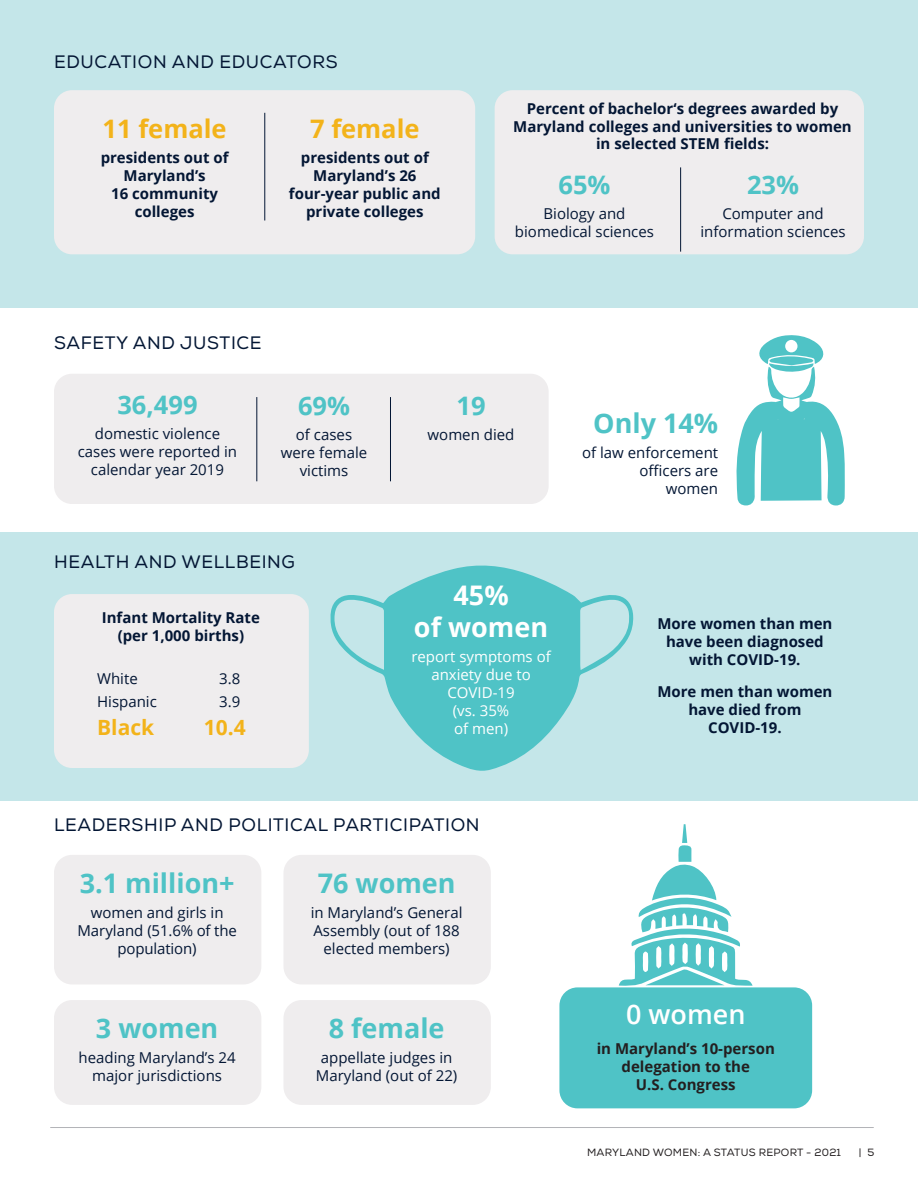
<style>
.page{position:relative;width:918px;height:1188px;background:#fff}
.page>*{position:absolute;margin:0;border:0;box-sizing:border-box;transform-origin:0 0}
.t1{font:700 27px "Open Sans";color:#4fc3c6}
.t2{font:700 27px/32.4px "Open Sans";color:#fff;text-align:center}
.t3{font:600 27px "Open Sans";color:#fff}
.t4{font:700 25.5px "Open Sans";color:#4fc3c6}
.t5{font:700 25.5px "Open Sans";color:#f3b31a}
.t6{font:700 21px "Open Sans";color:#f3b31a}
.BODY_TEXT{font:18px "Nexa";letter-spacing:.035em;color:#031634}
.t7{font:15px/18px "Open Sans";color:#031634;text-align:center}
.t8{font:700 15px/18px "Open Sans";color:#031634;text-align:center}
.t9{font:15px/18px "Open Sans";color:#fff;text-align:center}
.t10{font:700 15px/18px "Open Sans";color:#231f20;text-align:center}
.t11{font:10.5px "Nexa";letter-spacing:.02em;color:#231f20}
</style>
<div class="page">
<hr style="left:50px;top:1127px;width:824px;height:1px;background:#b2b3b7">
<div style="left:0;top:0;width:918px;height:800px;background:#c4e6e9"></div>
<div style="left:0;top:308px;width:918px;height:223px;background:#fff"></div>
<div style="left:54px;top:855px;width:207px;height:129px;background:#efedee;border-radius:18px"></div>
<div style="left:284px;top:855px;width:207px;height:129px;background:#efedee;border-radius:18px"></div>
<div style="left:54px;top:1000px;width:207px;height:105px;background:#efedee;border-radius:18px"></div>
<div style="left:284px;top:1000px;width:207px;height:105px;background:#efedee;border-radius:18px"></div>
<div style="left:559px;top:987px;width:253px;height:121px;background:#4fc3c6;border-radius:18px"></div>
<svg style="left:609px;top:824px;width:156px;height:164px"></svg>
<svg style="left:330px;top:565px;width:304px;height:206px;fill:#4fc3c6"></svg>
<div style="left:54px;top:594px;width:255px;height:174px;background:#efedee;border-radius:18px"></div>
<svg style="left:736px;top:335px;width:109px;height:171px"></svg>
<div style="left:54px;top:90px;width:421px;height:164px;background:#efedee;border-radius:18px"></div>
<div style="left:54px;top:374px;width:495px;height:130px;background:#efedee;border-radius:18px"></div>
<div style="left:495px;top:90px;width:369px;height:164px;background:#efedee;border-radius:18px"></div>
<hr style="left:264px;top:113px;width:1px;height:108px;background:#031634">
<hr style="left:680px;top:167px;width:1px;height:85px;background:#031634">
<hr style="left:256px;top:397px;width:1px;height:84px;background:#031634">
<hr style="left:390px;top:397px;width:1px;height:84px;background:#031634">
<p class="BODY_TEXT" style="left:54px;top:51px;width:285px">EDUCATION AND EDUCATORS</p>
<p class="t5" style="left:103px;top:111px;width:125px">11 female</p>
<p class="t8" style="left:101px;top:148px;width:129px">presidents out of<br>Maryland’s<br>16 community colleges</p>
<p class="t5" style="left:310px;top:111px;width:111px">7 female</p>
<p class="t8" style="left:289px;top:148px;width:153px">presidents out of<br>Maryland’s 26 four-year public and private colleges</p>
<p class="BODY_TEXT" style="left:54px;top:332px;width:209px">SAFETY AND JUSTICE</p>
<p class="t8" style="left:513px;top:100px;width:340px;line-height:17.2px">Percent of bachelor‘s degrees awarded by<br>Maryland colleges and universities to women in selected STEM fields:</p>
<p class="t4" style="left:558px;top:167px;width:54px">65%</p>
<p class="t7" style="left:515px;top:204px;width:141px">Biology and biomedical sciences</p>
<p class="t4" style="left:747px;top:167px;width:54px">23%</p>
<p class="t7" style="left:700px;top:204px;width:147px">Computer and information sciences</p>
<p class="t4" style="left:117px;top:387px;width:82px">36,499</p>
<p class="t7" style="left:78px;top:424px;width:161px">domestic violence cases were reported in calendar year 2019</p>
<p class="t4" style="left:298px;top:388px;width:54px">69%</p>
<p class="t7" style="left:281px;top:425px;width:88px">of cases were female victims</p>
<p class="BODY_TEXT" style="left:54px;top:551px;width:242px">HEALTH AND WELLBEING</p>
<p class="t8" style="left:102px;top:608px;width:160px">Infant Mortality Rate (per 1,000 births)</p>
<p class="t7" style="left:97px;top:669px;width:42px">White</p>
<p class="t7" style="left:219px;top:669px;width:23px">3.8</p>
<p class="t7" style="left:97px;top:692px;width:61px">Hispanic</p>
<p class="t7" style="left:219px;top:692px;width:23px">3.9</p>
<p class="t6" style="left:97px;top:713px;width:59px">Black</p>
<p class="t6" style="left:204px;top:713px;width:43px">10.4</p>
<p class="t4" style="left:456px;top:388px;width:31px">19</p>
<p class="t7" style="left:428px;top:425px;width:88px">women died</p>
<p class="t1" style="left:593px;top:404px;width:127px">Only 14%</p>
<p class="t7" style="left:582px;top:443px;width:138px;text-align:right">of law enforcement officers are<br>women</p>
<p class="t2" style="left:414px;top:578px;width:136px">45%<br>of women</p>
<p class="t9" style="left:411px;top:647px;width:141px">report symptoms of anxiety due to<br>COVID-19</p>
<p class="t9" style="left:453px;top:701px;width:58px;text-align:left">(vs. 35% of men)</p>
<p class="t8" style="left:657px;top:615px;width:177px">More women than men have been diagnosed with COVID-19.</p>
<p class="t8" style="left:657px;top:682px;width:177px">More men than women have died from<br>COVID-19.</p>
<p class="BODY_TEXT" style="left:54px;top:814px;width:427px">LEADERSHIP AND POLITICAL PARTICIPATION</p>
<p class="t1" style="left:80px;top:864px;width:156px">3.1 million+</p>
<p class="t7" style="left:77px;top:903px;width:161px">women and girls in<br>Maryland (51.6% of the population)</p>
<p class="t1" style="left:96px;top:1009px;width:124px">3 women</p>
<p class="t7" style="left:79px;top:1048px;width:159px">heading Maryland’s 24 major jurisdictions</p>
<p class="t1" style="left:318px;top:864px;width:139px">76 women</p>
<p class="t7" style="left:311px;top:903px;width:153px">in Maryland’s General<br>Assembly (out of 188 elected members)</p>
<p class="t1" style="left:329px;top:1009px;width:117px">8 female</p>
<p class="t7" style="left:316px;top:1048px;width:143px">appellate judges in<br>Maryland (out of 22)</p>
<p class="t3" style="left:626px;top:996px;width:121px">0 women</p>
<p class="t10" style="left:597px;top:1039px;width:180px">in Maryland’s 10-person delegation to the<br>U.S. Congress</p>
<p class="t11" style="left:587px;top:1146px;width:255px">MARYLAND WOMEN: A STATUS REPORT - 2021</p>
<p class="t11" style="left:859px;top:1146px;width:17px">| 5</p>
</div>
